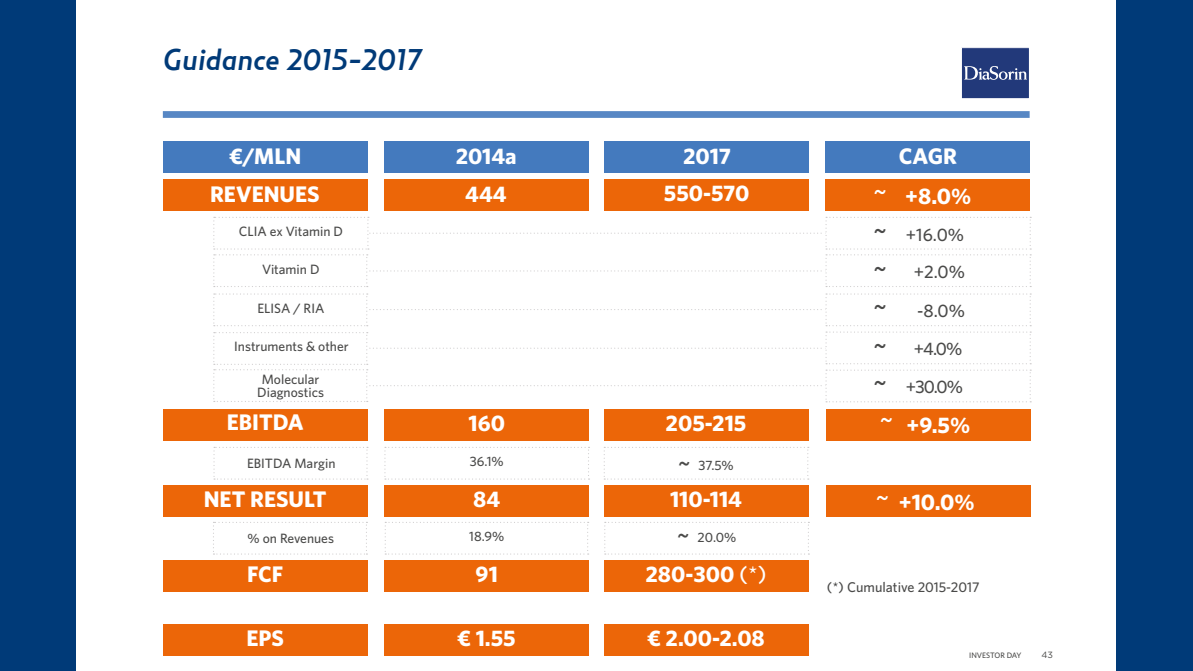
<style>
.page{position:relative;width:1193px;height:671px;background:#fff}
.page>*{position:absolute;margin:0;border:0;box-sizing:border-box;transform-origin:0 0}
.t1{font:italic 500 29.8px "Relay";color:#003a78}
.t2{font:700 22.6px/38px "Whitney";color:#fff;text-align:center}
.t3{font:500 18px/37.7px "Whitney";color:#4a4a49}
.t4{font:500 14.1px "Whitney";color:#4a4a49}
.t5{font:500 13.5px/13.5px "Whitney";color:#4a4a49;text-align:center}
.t6{font:9px "Gotham";color:#4a4a49}
.t7{font:500 7.9px "Whitney";color:#4a4a49}
.s1{font-family:"Bau";font-weight:400;font-size:30.5px}
.s2{font-family:"Bau";font-weight:400;font-size:28.2px}
.s3{font-weight:500}
</style>
<div class="page">
<div style="left:0;top:0;width:1192px;height:671px;background:#003a78"></div>
<div style="left:77px;top:0;width:1038px;height:671px;background:#fff"></div>
<div style="left:163px;top:141px;width:204px;height:32px;background:#447abe"></div>
<div style="left:163px;top:409px;width:204px;height:31px;background:#ec6608"></div>
<div style="left:384px;top:409px;width:204px;height:31px;background:#ec6608"></div>
<div style="left:604px;top:409px;width:204px;height:31px;background:#ec6608"></div>
<div style="left:826px;top:409px;width:204px;height:31px;background:#ec6608"></div>
<div style="left:826px;top:485px;width:204px;height:31px;background:#ec6608"></div>
<div style="left:163px;top:485px;width:204px;height:31px;background:#ec6608"></div>
<div style="left:384px;top:485px;width:204px;height:31px;background:#ec6608"></div>
<div style="left:604px;top:485px;width:204px;height:31px;background:#ec6608"></div>
<svg style="left:384px;top:447px;width:205px;height:32px"></svg>
<svg style="left:603px;top:447px;width:205px;height:32px"></svg>
<svg style="left:384px;top:522px;width:204px;height:32px"></svg>
<svg style="left:604px;top:522px;width:205px;height:32px"></svg>
<div style="left:163px;top:179px;width:204px;height:32px;background:#ec6608"></div>
<div style="left:384px;top:141px;width:204px;height:32px;background:#447abe"></div>
<div style="left:384px;top:179px;width:204px;height:32px;background:#ec6608"></div>
<div style="left:604px;top:141px;width:204px;height:32px;background:#447abe"></div>
<div style="left:604px;top:179px;width:204px;height:32px;background:#ec6608"></div>
<div style="left:825px;top:141px;width:204px;height:32px;background:#447abe"></div>
<div style="left:825px;top:179px;width:204px;height:32px;background:#ec6608"></div>
<div style="left:163px;top:560px;width:204px;height:31px;background:#ec6608"></div>
<div style="left:384px;top:560px;width:204px;height:31px;background:#ec6608"></div>
<div style="left:604px;top:560px;width:204px;height:31px;background:#ec6608"></div>
<svg style="left:213px;top:447px;width:155px;height:32px"></svg>
<svg style="left:213px;top:522px;width:154px;height:32px"></svg>
<svg style="left:213px;top:293px;width:818px;height:109px"></svg>
<svg style="left:213px;top:217px;width:818px;height:70px"></svg>
<div style="left:163px;top:623px;width:204px;height:32px;background:#ec6608"></div>
<div style="left:384px;top:623px;width:204px;height:32px;background:#ec6608"></div>
<div style="left:604px;top:623px;width:204px;height:32px;background:#ec6608"></div>
<div style="left:163px;top:111px;width:866px;height:7px;background:#5787c4"></div>
<div style="left:961px;top:48px;width:68px;height:51px;background:#22397a"></div>
<div style="left:961px;top:47px;width:68px;height:52px;border:1px solid #fff"></div>
<svg style="left:964px;top:66px;width:62px;height:14px"></svg>
<h1 class="t1" style="left:163px;top:42px;width:260px">Guidance 2015-2017</h1>
<p class="t2" style="left:229px;top:136px;width:74px">¤/MLN</p>
<p class="t2" style="left:210px;top:174px;width:111px">REVENUES</p>
<p class="t2" style="left:455px;top:136px;width:62px">2014A<br>444</p>
<p class="t2" style="left:663px;top:136px;width:87px;line-height:37.7px">2017<br>550-570</p>
<p class="t2" style="left:873px;top:135px;width:100px;line-height:40.8px">CAGR<br><span class="s1">~</span> +8.0%</p>
<p class="t5" style="left:239px;top:225px;width:106px">CLia ex vitamin d</p>
<p class="t3" style="left:873px;top:215px;width:92px"><span class="s1">~</span> +16.0%</p>
<p class="t5" style="left:262px;top:262px;width:59px">vitamin d</p>
<p class="t3" style="left:873px;top:253px;width:93px"><span class="s1">~</span> +2.0%</p>
<p class="t5" style="left:257px;top:301px;width:68px">eLisa / ria</p>
<p class="t3" style="left:873px;top:291px;width:93px"><span class="s1">~</span> -8.0%</p>
<p class="t5" style="left:234px;top:339px;width:116px">Instruments &amp; other</p>
<p class="t5" style="left:257px;top:372px;width:68px">Molecular<br>Diagnostics</p>
<p class="t3" style="left:873px;top:329px;width:91px"><span class="s1">~</span> +4.0% <span class="s1">~</span> +30.0%</p>
<p class="t2" style="left:227px;top:403px;width:78px">EBITDA</p>
<p class="t2" style="left:468px;top:403px;width:38px">160</p>
<p class="t2" style="left:665px;top:403px;width:82px">205-215</p>
<p class="t5" style="left:247px;top:456px;width:90px">eBitda Margin</p>
<p class="t5" style="left:470px;top:454px;width:35px">36.1%</p>
<p class="t5" style="left:677px;top:458px;width:57px"><span class="s2">~</span> 37.5%</p>
<p class="t2" style="left:204px;top:479px;width:124px">NET RESULT</p>
<p class="t2" style="left:473px;top:479px;width:29px">84</p>
<p class="t2" style="left:670px;top:479px;width:73px">110-114</p>
<p class="t5" style="left:247px;top:531px;width:88px">% on revenues</p>
<p class="t5" style="left:469px;top:529px;width:37px">18.9%</p>
<p class="t5" style="left:676px;top:530px;width:61px"><span class="s2">~</span> 20.0%</p>
<p class="t2" style="left:247px;top:554px;width:38px">FCF</p>
<p class="t2" style="left:475px;top:554px;width:24px">91</p>
<p class="t2" style="left:645px;top:554px;width:122px">280-300 <span class="s3">(*)</span></p>
<p class="t2" style="left:246px;top:618px;width:39px">EPS</p>
<p class="t2" style="left:457px;top:618px;width:60px">¤ 1.55</p>
<p class="t2" style="left:647px;top:618px;width:119px">¤ 2.00-2.08</p>
<p class="t2" style="left:879px;top:405px;width:92px"><span class="s1">~</span> +9.5%</p>
<p class="t2" style="left:875px;top:482px;width:101px"><span class="s1">~</span> +10.0%</p>
<p class="t4" style="left:826px;top:578px;width:154px">(*) Cumulative 2015-2017</p>
<p class="t7" style="left:969px;top:650px;width:54px">investor day</p>
<p class="t6" style="left:1041px;top:649px;width:13px">43</p>
</div>
